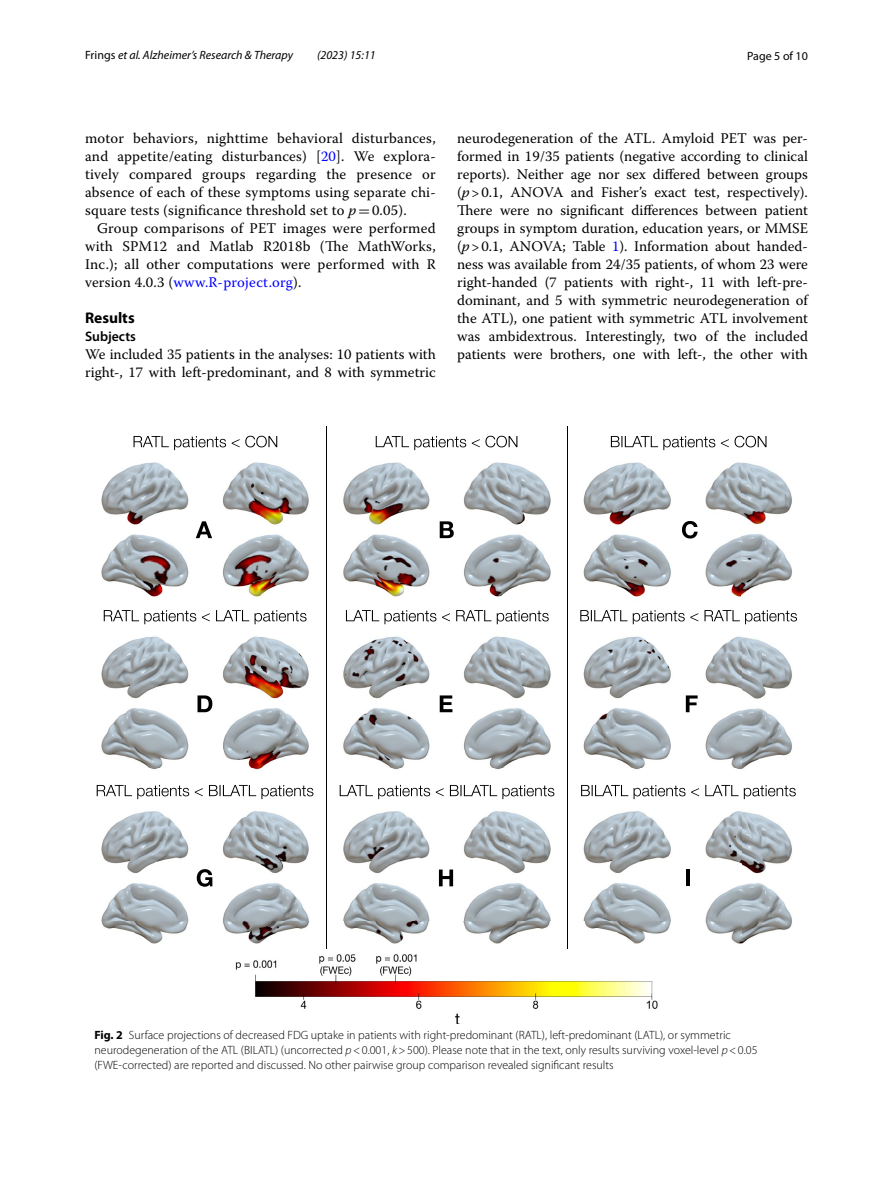
<style>
.page{position:relative;width:893px;height:1187px;background:#fff}
.page>*{position:absolute;margin:0;border:0;box-sizing:border-box;transform-origin:0 0}
.t1{font:700 15.45px "Myriad Pro";color:#000}
.t2{font:14.7px/18px "Warnock Pro";letter-spacing:.005em;color:#000;text-align:justify}
.t3{font:600 13.8px "Myriad Pro";color:#000}
.t4{font:300 12px/15px "Myriad Pro";color:#000}
.t5{font:italic 12px "Myriad Pro";color:#000}
.t6{font:12px "Myriad Pro";color:#000}
.s1{font-style:normal}
.s2{color:#00f}
.s3{font-style:italic}
.s4{font-family:"MTSY"}
.s5{font-weight:700}
</style>
<div class="page">
<img style="left:101px;top:462px;width:691px;height:561px">
<svg style="left:134px;top:435px;width:143px;height:15px"></svg>
<svg style="left:376px;top:435px;width:141px;height:15px"></svg>
<svg style="left:611px;top:435px;width:155px;height:15px"></svg>
<svg style="left:104px;top:610px;width:203px;height:14px"></svg>
<svg style="left:346px;top:610px;width:203px;height:14px"></svg>
<svg style="left:580px;top:610px;width:217px;height:14px"></svg>
<svg style="left:97px;top:785px;width:216px;height:14px"></svg>
<svg style="left:340px;top:785px;width:214px;height:14px"></svg>
<svg style="left:581px;top:785px;width:215px;height:14px"></svg>
<hr style="left:326px;top:426px;width:1px;height:522px;background:#000">
<hr style="left:567px;top:426px;width:1px;height:522px;background:#000">
<svg style="left:682px;top:521px;width:16px;height:17px"></svg>
<svg style="left:440px;top:521px;width:14px;height:17px"></svg>
<svg style="left:196px;top:521px;width:16px;height:17px"></svg>
<svg style="left:686px;top:695px;width:12px;height:17px"></svg>
<svg style="left:440px;top:695px;width:12px;height:17px"></svg>
<svg style="left:197px;top:695px;width:15px;height:17px"></svg>
<hr style="left:686px;top:869px;width:3px;height:17px;background:#000">
<svg style="left:439px;top:869px;width:14px;height:17px"></svg>
<svg style="left:197px;top:869px;width:15px;height:17px"></svg>
<p class="t5" style="left:85px;top:48px;width:209px"><span class="s1">Frings</span> et al. Alzheimer’s Research &amp; Therapy</p>
<p class="t5" style="left:317px;top:48px;width:60px">(2023) 15:11</p>
<p class="t6" style="left:747px;top:48px;width:62px">Page 5 of 10</p>
<p class="t2" style="left:85px;top:128px;width:352px">motor behaviors, nighttime behavioral disturbances, and appetite/eating disturbances) [<span class="s2">20</span>]. We explora&shy;tively compared groups regarding the presence or absence of each of these symptoms using separate chi&shy;square tests (significance threshold set to <span class="s3">p</span><span class="s4">=</span>0.05).</p>
<p class="t2" style="left:85px;top:218px;width:352px;text-indent:12px">Group comparisons of PET images were performed with SPM12 and Matlab R2018b (The MathWorks, Inc.); all other computations were performed with R version 4.0.3 (<span class="s2">www.R-project.org</span>).</p>
<p class="t1" style="left:85px;top:307px;width:51px">Results</p>
<p class="t3" style="left:85px;top:327px;width:52px">Subjects</p>
<p class="t2" style="left:85px;top:344px;width:352px">We included 35 patients in the analyses: 10 patients with right-, 17 with left-predominant, and 8 with symmetric</p>
<p class="t2" style="left:457px;top:128px;width:352px">neurodegeneration of the ATL. Amyloid PET was per&shy;formed in 19/35 patients (negative according to clinical reports). Neither age nor sex differed between groups (<span class="s3">p</span>&gt;0.1, ANOVA and Fisher’s exact test, respectively).<br>There were no significant differences between patient groups in symptom duration, education years, or MMSE (<span class="s3">p</span>&gt;0.1, ANOVA; Table <span class="s2">1</span>). Information about handed&shy;ness was available from 24/35 patients, of whom 23 were right-handed (7 patients with right-, 11 with left-pre&shy;dominant, and 5 with symmetric neurodegeneration of the ATL), one patient with symmetric ATL involvement was ambidextrous. Interestingly, two of the included patients were brothers, one with left-, the other with</p>
<p class="t4" style="left:94px;top:1027px;width:665px"><span class="s5">Fig. 2</span> Surface projections of decreased FDG uptake in patients with right-predominant (RATL), left-predominant (LATL), or symmetric neurodegeneration of the ATL (BILATL) (uncorrected <span class="s3">p</span>&lt;0.001, <span class="s3">k</span>&gt;500). Please note that in the text, only results surviving voxel-level <span class="s3">p</span>&lt;0.05 (FWE-corrected) are reported and discussed. No other pairwise group comparison revealed significant results</p>
</div>
